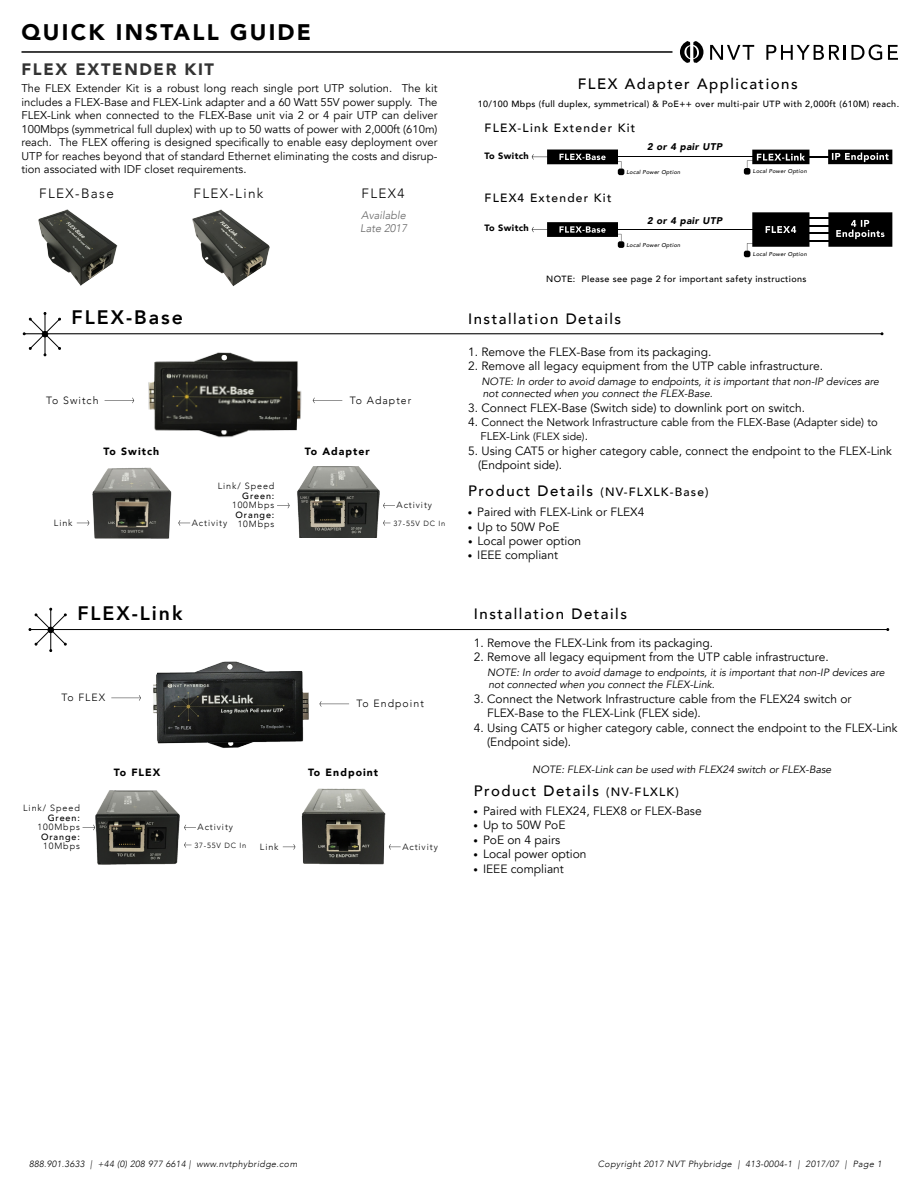
<style>
.page{position:relative;width:918px;height:1188px;background:#fff}
.page>*{position:absolute;margin:0;border:0;box-sizing:border-box;transform-origin:0 0}
.t1{font:900 22.5px "Avenir";letter-spacing:.1em;color:#000}
.t2{font:800 19.5px "Avenir";letter-spacing:.1em;color:#000}
.t3{font:900 16.5px "Avenir";letter-spacing:.1em;color:#333}
.t4{font:500 15px "Avenir";letter-spacing:.1em;color:#000}
.t5{font:300 13.5px "Avenir";letter-spacing:.1em;color:#000}
.t6{font:12px/14.4px "Avenir";color:#000}
.t7{font:500 12px "Avenir";letter-spacing:.1em;color:#000}
.t8{font:11.25px/13.5px "Avenir";color:#000;text-align:justify}
.t9{font:italic 300 11.1px/13.2px "Avenir";color:#666}
.t10{font:italic 10.5px/12.6px "Avenir";color:#000}
.t11{font:300 10.5px "Avenir";letter-spacing:.1em;color:#000}
.t12{font:900 10.5px "Avenir";letter-spacing:.1em;color:#000}
.t13{font:10.5px "Avenir";color:#000}
.t14{font:italic 900 9.75px "Avenir";letter-spacing:.04em;color:#000}
.t15{font:900 9.15px "Avenir";letter-spacing:.04em;color:#000}
.t16{font:500 9px "Avenir";letter-spacing:.04em;color:#000}
.t17{font:italic 300 9px "Avenir";letter-spacing:.04em;color:#000}
.t18{font:300 9px "Avenir";letter-spacing:.1em;color:#000}
.t19{font:300 7.5px "Avenir";letter-spacing:.1em;color:#000}
.t20{font:italic 500 5.55px "Avenir";letter-spacing:.04em;color:#000}
.s1{font-size:12px}
.s2{font-size:11.25px}
.s3{font-size:15px}
.s4{font-size:9px}
</style>
<div class="page">
<hr style="left:25px;top:333px;width:858px;height:1px;background:#000">
<svg style="left:23px;top:312px;width:38px;height:44px"></svg>
<svg style="left:105px;top:398px;width:29px;height:5px"></svg>
<svg style="left:313px;top:398px;width:29px;height:5px"></svg>
<img style="left:148px;top:352px;width:154px;height:86px">
<img style="left:89px;top:467px;width:83px;height:72px">
<svg style="left:178px;top:520px;width:12px;height:6px"></svg>
<svg style="left:77px;top:520px;width:12px;height:6px"></svg>
<img style="left:297px;top:466px;width:83px;height:72px">
<svg style="left:383px;top:503px;width:12px;height:5px"></svg>
<svg style="left:277px;top:503px;width:13px;height:5px"></svg>
<svg style="left:383px;top:520px;width:7px;height:6px"></svg>
<img style="left:93px;top:790px;width:87px;height:75px">
<svg style="left:184px;top:825px;width:12px;height:5px"></svg>
<img style="left:301px;top:788px;width:88px;height:77px">
<svg style="left:389px;top:844px;width:12px;height:6px"></svg>
<svg style="left:283px;top:844px;width:12px;height:6px"></svg>
<img style="left:153px;top:661px;width:156px;height:87px">
<hr style="left:22px;top:51px;width:651px;height:2px;background:#000">
<svg style="left:680px;top:41px;width:23px;height:22px"></svg>
<svg style="left:710px;top:45px;width:44px;height:15px"></svg>
<svg style="left:766px;top:45px;width:80px;height:15px"></svg>
<svg style="left:852px;top:45px;width:30px;height:15px"></svg>
<svg style="left:888px;top:45px;width:10px;height:15px"></svg>
<hr style="left:30px;top:629px;width:859px;height:1px;background:#000">
<svg style="left:29px;top:608px;width:38px;height:44px"></svg>
<svg style="left:111px;top:695px;width:30px;height:6px"></svg>
<svg style="left:319px;top:701px;width:30px;height:6px"></svg>
<svg style="left:83px;top:825px;width:12px;height:5px"></svg>
<svg style="left:184px;top:842px;width:7px;height:6px"></svg>
<img style="left:38px;top:209px;width:80px;height:77px">
<img style="left:192px;top:209px;width:78px;height:77px">
<hr style="left:616px;top:157px;width:138px;height:1px;background:#000">
<hr style="left:809px;top:156px;width:20px;height:2px;background:#000">
<svg style="left:828px;top:150px;width:64px;height:14px"></svg>
<div style="left:744px;top:168px;width:6px;height:7px;background:#000;border-radius:2px"></div>
<svg style="left:747px;top:150px;width:62px;height:18px"></svg>
<svg style="left:532px;top:150px;width:92px;height:25px"></svg>
<hr style="left:616px;top:229px;width:138px;height:1px;background:#000">
<div style="left:618px;top:241px;width:6px;height:7px;background:#000;border-radius:2px"></div>
<svg style="left:744px;top:212px;width:148px;height:45px"></svg>
<svg style="left:532px;top:222px;width:89px;height:20px"></svg>
<h1 class="t1" style="left:22px;top:13px;width:291px">QUICK INSTALL GUIDE</h1>
<h3 class="t3" style="left:22px;top:55px;width:194px">FLEX EXTENDER KIT</h3>
<p class="t8" style="left:22px;top:82px;width:418px">The FLEX Extender Kit is a robust long reach single port UTP solution. The kit includes a FLEX-Base and FLEX-Link adapter and a 60 Watt 55V power supply. The FLEX-Link when connected to the FLEX-Base unit via 2 or 4 pair UTP can deliver 100Mbps (symmetrical full duplex) with up to 50 watts of power with 2,000ft (610m) reach. The FLEX offering is designed specifically to enable easy deployment over UTP for reaches beyond that of standard Ethernet eliminating the costs and disrup&shy;tion associated with IDF closet requirements.</p>
<p class="t4" style="left:578px;top:70px;width:221px">FLEX Adapter Applications</p>
<p class="t16" style="left:478px;top:96px;width:423px">10/100 Mbps (full duplex, symmetrical) &amp; PoE++ over multi-pair UTP with 2,000ft (610M) reach.</p>
<p class="t7" style="left:485px;top:118px;width:152px">FLEX-Link Extender Kit</p>
<p class="t14" style="left:647px;top:139px;width:77px">2 or 4 pair UTP</p>
<p class="t15" style="left:485px;top:148px;width:46px">To Switch</p>
<p class="t20" style="left:626px;top:169px;width:55px">Local Power Option</p>
<p class="t20" style="left:753px;top:168px;width:55px">Local Power Option</p>
<p class="t5" style="left:39px;top:185px;width:76px">FLEX-Base</p>
<p class="t5" style="left:194px;top:185px;width:71px">FLEX-Link</p>
<p class="t5" style="left:362px;top:185px;width:44px">FLEX4</p>
<p class="t9" style="left:360px;top:208px;width:48px">Available<br>Late 2017</p>
<h2 class="t2" style="left:72px;top:302px;width:113px">FLEX-Base</h2>
<p class="t11" style="left:46px;top:394px;width:54px">To Switch</p>
<p class="t11" style="left:350px;top:394px;width:63px">To Adapter</p>
<p class="t12" style="left:104px;top:442px;width:57px">To Switch</p>
<p class="t12" style="left:305px;top:442px;width:67px">To Adapter</p>
<p class="t18" style="left:218px;top:481px;width:58px">Link/ Speed</p>
<p class="t16" style="left:242px;top:488px;width:34px">Green:</p>
<p class="t18" style="left:232px;top:500px;width:44px">100Mbps</p>
<p class="t16" style="left:236px;top:507px;width:40px">Orange:</p>
<p class="t18" style="left:238px;top:519px;width:38px">10Mbps</p>
<p class="t19" style="left:394px;top:519px;width:53px">37-55V DC In</p>
<p class="t18" style="left:397px;top:500px;width:37px">Activity</p>
<p class="t18" style="left:54px;top:517px;width:20px">Link</p>
<p class="t18" style="left:192px;top:517px;width:37px">Activity</p>
<p class="t7" style="left:485px;top:188px;width:128px">FLEX4 Extender Kit</p>
<p class="t15" style="left:485px;top:220px;width:46px">To Switch</p>
<p class="t14" style="left:647px;top:213px;width:77px">2 or 4 pair UTP</p>
<p class="t20" style="left:626px;top:241px;width:55px">Local Power Option</p>
<p class="t20" style="left:753px;top:250px;width:55px">Local Power Option</p>
<p class="t16" style="left:546px;top:271px;width:262px">NOTE: Please see page 2 for important safety instructions</p>
<p class="t4" style="left:468px;top:306px;width:155px">Installation Details</p>
<p class="t6" style="left:468px;top:345px;width:245px">1. Remove the FLEX-Base from its packaging.</p>
<p class="t6" style="left:468px;top:359px;width:356px">2. Remove all legacy equipment from the UTP cable infrastructure.</p>
<p class="t10" style="left:481px;top:375px;width:399px">NOTE: In order to avoid damage to endpoints, it is important that non-IP devices are not connected when you connect the FLEX-Base.</p>
<p class="t6" style="left:468px;top:400px;width:338px">3. Connect FLEX-Base (Switch side) to downlink port on switch.</p>
<p class="t8" style="left:468px;top:416px;width:411px"><span class="s1">4.</span> Connect the Network Infrastructure cable from the FLEX-Base (Adapter side) to</p>
<p class="t13" style="left:481px;top:430px;width:109px"><span class="s2">FLEX-Link</span> (FLEX side)<span class="s1">.</span></p>
<p class="t6" style="left:478px;top:444px;width:415px;text-indent:-10px">5. Using CAT5 or higher category cable, connect the endpoint to the FLEX-Link (Endpoint side).</p>
<p class="t7" style="left:468px;top:481px;width:242px"><span class="s3">Product Details</span> (NV-FLXLK-Base)</p>
<p class="t6" style="left:468px;top:505px;width:178px"><span class="s4">•</span> Paired with FLEX-Link or FLEX4</p>
<p class="t6" style="left:468px;top:520px;width:93px"><span class="s4">•</span> Up to 50W PoE</p>
<p class="t6" style="left:468px;top:534px;width:115px"><span class="s4">•</span> Local power option</p>
<p class="t6" style="left:468px;top:548px;width:92px"><span class="s4">•</span> IEEE compliant</p>
<h2 class="t2" style="left:77px;top:598px;width:107px">FLEX-Link</h2>
<p class="t4" style="left:474px;top:601px;width:155px">Installation Details</p>
<p class="t6" style="left:474px;top:636px;width:241px">1. Remove the FLEX-Link from its packaging.</p>
<p class="t6" style="left:474px;top:650px;width:356px">2. Remove all legacy equipment from the UTP cable infrastructure.</p>
<p class="t10" style="left:487px;top:666px;width:399px">NOTE: In order to avoid damage to endpoints, it is important that non-IP devices are not connected when you connect the FLEX-Link.</p>
<p class="t6" style="left:487px;top:692px;width:366px;text-indent:-13px">3. Connect the Network Infrastructure cable from the FLEX24 switch or<br>FLEX-Base to the FLEX-Link (FLEX side).</p>
<p class="t6" style="left:487px;top:720px;width:412px;text-indent:-13px">4. Using CAT5 or higher category cable, connect the endpoint to the FLEX-Link (Endpoint side).</p>
<p class="t10" style="left:532px;top:763px;width:301px">NOTE: FLEX-Link can be used with FLEX24 switch or FLEX-Base</p>
<p class="t4" style="left:474px;top:778px;width:206px">Product Details <span class="s1">(NV-FLXLK)</span></p>
<p class="t6" style="left:474px;top:804px;width:230px"><span class="s4">•</span> Paired with FLEX24, FLEX8 or FLEX-Base</p>
<p class="t6" style="left:474px;top:818px;width:93px"><span class="s4">•</span> Up to 50W PoE</p>
<p class="t6" style="left:474px;top:833px;width:88px"><span class="s4">•</span> PoE on 4 pairs</p>
<p class="t6" style="left:474px;top:847px;width:115px"><span class="s4">•</span> Local power option</p>
<p class="t6" style="left:474px;top:861px;width:92px"><span class="s4">•</span> IEEE compliant</p>
<p class="t11" style="left:61px;top:691px;width:45px">To FLEX</p>
<p class="t11" style="left:357px;top:697px;width:69px">To Endpoint</p>
<p class="t12" style="left:114px;top:763px;width:48px">To FLEX</p>
<p class="t12" style="left:308px;top:764px;width:72px">To Endpoint</p>
<p class="t18" style="left:23px;top:803px;width:58px">Link/ Speed</p>
<p class="t16" style="left:48px;top:810px;width:34px">Green:</p>
<p class="t18" style="left:38px;top:822px;width:44px">100Mbps</p>
<p class="t16" style="left:41px;top:829px;width:40px">Orange:</p>
<p class="t18" style="left:43px;top:841px;width:38px">10Mbps</p>
<p class="t19" style="left:195px;top:841px;width:53px">37-55V DC In</p>
<p class="t18" style="left:198px;top:822px;width:37px">Activity</p>
<p class="t18" style="left:260px;top:841px;width:20px">Link</p>
<p class="t18" style="left:402px;top:841px;width:37px">Activity</p>
<p class="t17" style="left:29px;top:1159px;width:270px">888.901.3633 | +44 (0) 208 977 6614 | www.nvtphybridge.com</p>
<p class="t17" style="left:598px;top:1159px;width:285px">Copyright 2017 NVT Phybridge | 413-0004-1 | 2017/07 | Page 1</p>
</div>
